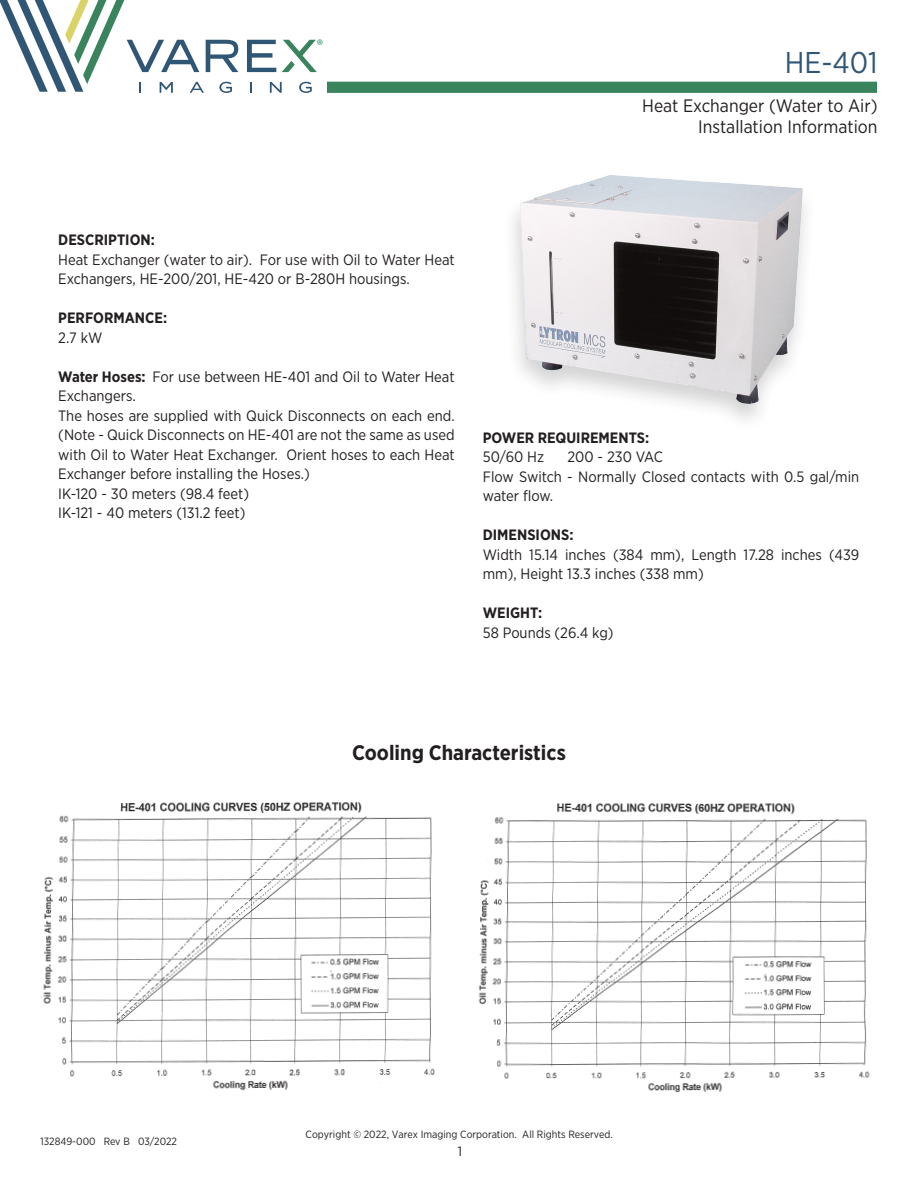
<style>
.page{position:relative;width:918px;height:1188px;background:#fff}
.page>*{position:absolute;margin:0;border:0;box-sizing:border-box;transform-origin:0 0}
.t1{font:30px "Gotham Narrow";color:#305676}
.t2{font:700 21px "Gotham Narrow";color:#231f20}
.t3{font:18px "Gotham Narrow";color:#231f20}
.Product_Description{font:15px/19.5px "Gotham Narrow";color:#231f20}
.Product_Description-2{font:700 15px "Gotham Narrow";color:#231f20}
.t4{font:13.5px "Gotham Narrow";color:#231f20}
.t5{font:12.3px "Neutraface Text Book Alt";color:#0a8348}
.t6{font:10.5px "Gotham Narrow";color:#231f20}
.s1{font-weight:700}
</style>
<div class="page">
<div style="left:327px;top:82px;width:550px;height:11px;background:#39835d"></div>
<svg style="left:0;top:0;width:317px;height:93px"></svg>
<img style="left:513px;top:175px;width:293px;height:233px">
<img style="left:43px;top:801px;width:392px;height:290px">
<img style="left:478px;top:803px;width:392px;height:290px">
<p class="t5" style="left:317px;top:36px;width:8px">®</p>
<h1 class="t1" style="left:785px;top:44px;width:94px">HE-401</h1>
<p class="t3" style="left:642px;top:94px;width:237px">Heat Exchanger (Water to Air)</p>
<p class="t3" style="left:698px;top:115px;width:181px">Installation Information</p>
<p class="Product_Description-2" style="left:58px;top:230px;width:98px">DESCRIPTION:</p>
<p class="Product_Description" style="left:58px;top:249px;width:398px">Heat Exchanger (water to air). For use with Oil to Water Heat<br>Exchangers, HE-200/201, HE-420 or B-280H housings.</p>
<p class="Product_Description-2" style="left:58px;top:308px;width:110px">PERFORMANCE:</p>
<p class="Product_Description" style="left:58px;top:327px;width:46px">2.7 kW</p>
<p class="Product_Description" style="left:58px;top:366px;width:398px"><span class="s1">Water Hoses:</span> For use between HE-401 and Oil to Water Heat<br>Exchangers.</p>
<p class="Product_Description" style="left:58px;top:405px;width:398px;text-align:justify">The hoses are supplied with Quick Disconnects on each end. (Note - Quick Disconnects on HE-401 are not the same as used with Oil to Water Heat Exchanger. Orient hoses to each Heat Exchanger before installing the Hoses.)</p>
<p class="Product_Description" style="left:58px;top:483px;width:192px">IK-120 - 30 meters (98.4 feet)</p>
<p class="Product_Description" style="left:58px;top:503px;width:189px">IK-121 - 40 meters (131.2 feet)</p>
<p class="Product_Description-2" style="left:483px;top:428px;width:168px">POWER REQUIREMENTS:</p>
<p class="Product_Description" style="left:483px;top:447px;width:63px">50/60 Hz</p>
<p class="Product_Description" style="left:567px;top:447px;width:97px">200 - 230 VAC</p>
<p class="Product_Description" style="left:483px;top:466px;width:378px">Flow Switch - Normally Closed contacts with 0.5 gal/min water flow.</p>
<p class="Product_Description-2" style="left:483px;top:525px;width:92px">DIMENSIONS:</p>
<p class="Product_Description" style="left:483px;top:544px;width:378px">Width 15.14 inches (384 mm), Length 17.28 inches (439 mm), Height 13.3 inches (338 mm)</p>
<p class="Product_Description-2" style="left:483px;top:603px;width:61px">WEIGHT:</p>
<p class="Product_Description" style="left:483px;top:622px;width:132px">58 Pounds (26.4 kg)</p>
<p class="t2" style="left:352px;top:740px;width:215px">Cooling Characteristics</p>
<p class="t6" style="left:40px;top:1135px;width:138px">132849-000 Rev B 03/2022</p>
<p class="t6" style="left:306px;top:1127px;width:309px">Copyright © 2022, Varex Imaging Corporation. All Rights Reserved.</p>
<p class="t4" style="left:458px;top:1142px;width:6px">1</p>
</div>
